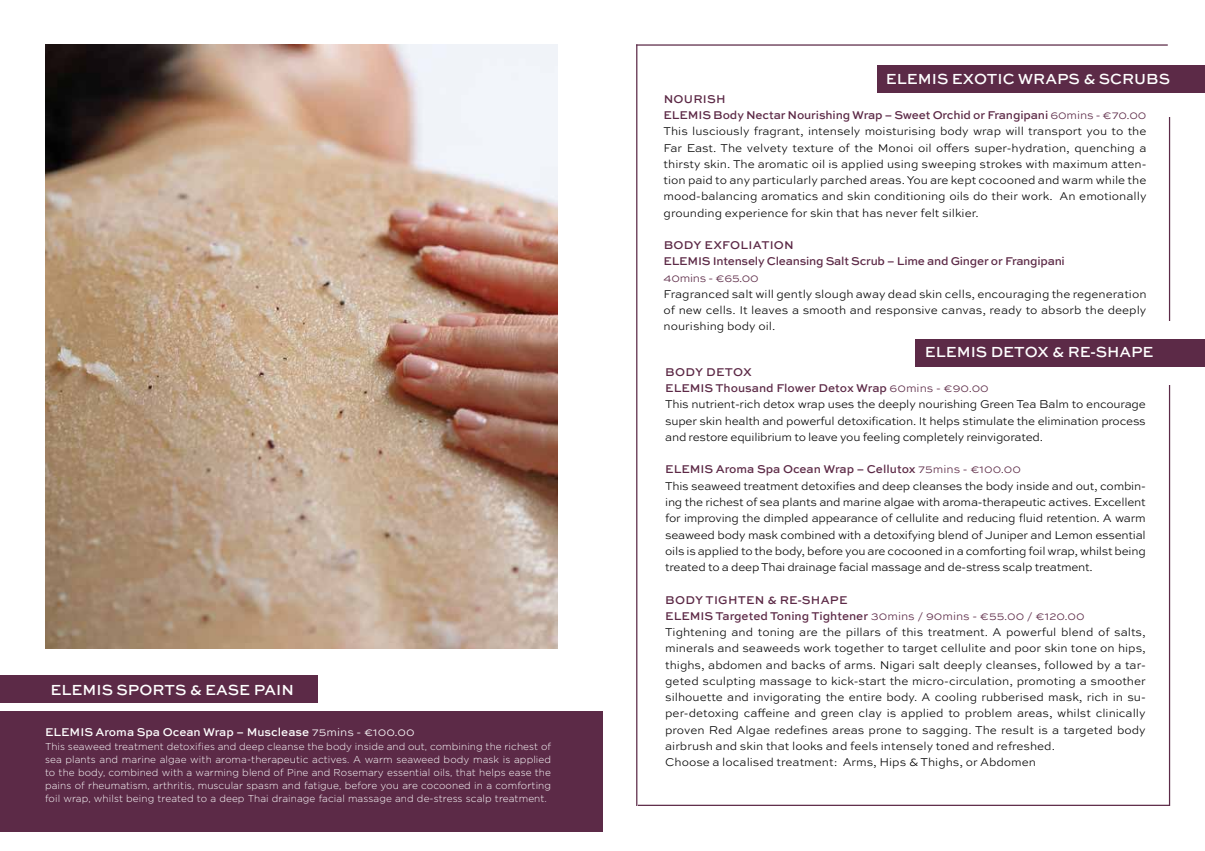
<style>
.page{position:relative;width:1205px;height:851px;background:#fff}
.page>*{position:absolute;margin:0;border:0;box-sizing:border-box;transform-origin:0 0}
.t1{font:500 15.38px "Sweet Sans";color:#fff}
.t2{font:300 11.88px/16.2px "Sweet Sans";color:#000}
.t3{font:300 11.88px/16.2px "Sweet Sans";letter-spacing:-.02em;color:#000}
.t4{font:500 11.88px/16.2px "Sweet Sans";letter-spacing:-.02em;color:#5c2946}
.t5{font:500 11.88px "Sweet Sans";color:#fff}
.t6{font:300 11.88px "Sweet Sans";letter-spacing:-.02em;color:#5c2946}
.t7{font:300 10px/13.1px "Gotham";letter-spacing:.01em;color:#fff;text-align:justify}
.s1{font-weight:300}
.s2{font-weight:500;color:#5c2946}
.s3{color:#5c2946}
</style>
<div class="page">
<div style="left:877px;top:65px;width:328px;height:27px;background:#5c2a47"></div>
<div style="left:916px;top:339px;width:289px;height:27px;background:#5c2a47"></div>
<hr style="left:636px;top:44px;width:532px;height:2px;background:#5c2a47">
<hr style="left:638px;top:804px;width:531px;height:1px;background:#5c2a47">
<hr style="left:636px;top:44px;width:1px;height:761px;background:#5c2a47">
<hr style="left:1169px;top:117px;width:1px;height:688px;background:#5c2a47">
<div style="left:1148px;top:321px;width:57px;height:17px;background:#fff"></div>
<div style="left:1148px;top:367px;width:57px;height:17px;background:#fff"></div>
<img style="left:45px;top:44px;width:512px;height:604px">
<div style="left:0;top:710px;width:602px;height:121px;background:#5c2a47"></div>
<div style="left:0;top:675px;width:317px;height:27px;background:#5c2a47"></div>
<p class="t1" style="left:50px;top:681px;width:245px">ELEMIS SPORTS &amp; EASE PAIN</p>
<p class="t5" style="left:45px;top:725px;width:371px">ELEMIS Aroma Spa Ocean Wrap – Musclease <span class="s1">75mins - €100.00</span></p>
<p class="t7" style="left:45px;top:739px;width:507px">This seaweed treatment detoxifies and deep cleanse the body inside and out, combining the richest of sea plants and marine algae with aroma-therapeutic actives. A warm seaweed body mask is applied to the body, combined with a warming blend of Pine and Rosemary essential oils, that helps ease the pains of rheumatism, arthritis, muscular spasm and fatigue, before you are cocooned in a comforting foil wrap, whilst being treated to a deep Thai drainage facial massage and de-stress scalp treatment.</p>
<p class="t1" style="left:886px;top:70px;width:286px">ELEMIS EXOTIC WRAPS &amp; SCRUBS</p>
<p class="t2" style="left:663px;top:91px;width:484px"><span class="s2">NOURISH<br>ELEMIS Body Nectar Nourishing Wrap – Sweet Orchid or Frangipani</span> <span class="s3">60mins - €70.00<br></span>This lusciously fragrant, intensely moisturising body wrap will transport you to the Far East. The velvety texture of the Monoi oil offers super-hydration, quenching a thirsty skin. The aromatic oil is applied using sweeping strokes with maximum atten&shy;tion paid to any particularly parched areas. You are kept cocooned and warm while the mood-balancing aromatics and skin conditioning oils do their work. An emotionally grounding experience for skin that has never felt silkier.</p>
<p class="t4" style="left:663px;top:237px;width:403px">BODY EXFOLIATION<br>ELEMIS Intensely Cleansing Salt Scrub – Lime and Ginger or Frangipani</p>
<p class="t6" style="left:663px;top:271px;width:97px">40mins - €65.00</p>
<p class="t2" style="left:663px;top:286px;width:484px;text-align:justify">Fragranced salt will gently slough away dead skin cells, encouraging the regeneration of new cells. It leaves a smooth and responsive canvas, ready to absorb the deeply nourishing body oil.</p>
<p class="t1" style="left:925px;top:343px;width:230px">ELEMIS DETOX &amp; RE-SHAPE</p>
<p class="t3" style="left:665px;top:364px;width:482px"><span class="s2">BODY DETOX<br>ELEMIS Thousand Flower Detox Wrap</span> <span class="s3">60mins - €90.00<br></span>This nutrient-rich detox wrap uses the deeply nourishing Green Tea Balm to encourage super skin health and powerful detoxification. It helps stimulate the elimination process and restore equilibrium to leave you feeling completely reinvigorated.</p>
<p class="t3" style="left:665px;top:461px;width:482px"><span class="s2">ELEMIS Aroma Spa Ocean Wrap – Cellutox</span> <span class="s3">75mins - €100.00<br></span>This seaweed treatment detoxifies and deep cleanses the body inside and out, combin&shy;ing the richest of sea plants and marine algae with aroma-therapeutic actives. Excellent for improving the dimpled appearance of cellulite and reducing fluid retention. A warm seaweed body mask combined with a detoxifying blend of Juniper and Lemon essential oils is applied to the body, before you are cocooned in a comforting foil wrap, whilst being treated to a deep Thai drainage facial massage and de-stress scalp treatment.</p>
<p class="t2" style="left:665px;top:591px;width:482px"><span class="s2">BODY TIGHTEN &amp; RE-SHAPE<br>ELEMIS Targeted Toning Tightener</span> <span class="s3">30mins / 90mins - €55.00 / €120.00<br></span>Tightening and toning are the pillars of this treatment. A powerful blend of salts, minerals and seaweeds work together to target cellulite and poor skin tone on hips, thighs, abdomen and backs of arms. Nigari salt deeply cleanses, followed by a tar&shy;geted sculpting massage to kick-start the micro-circulation, promoting a smoother silhouette and invigorating the entire body. A cooling rubberised mask, rich in su&shy;per-detoxing caffeine and green clay is applied to problem areas, whilst clinically proven Red Algae redefines areas prone to sagging. The result is a targeted body airbrush and skin that looks and feels intensely toned and refreshed.<br>Choose a localised treatment: Arms, Hips &amp; Thighs, or Abdomen</p>
</div>
